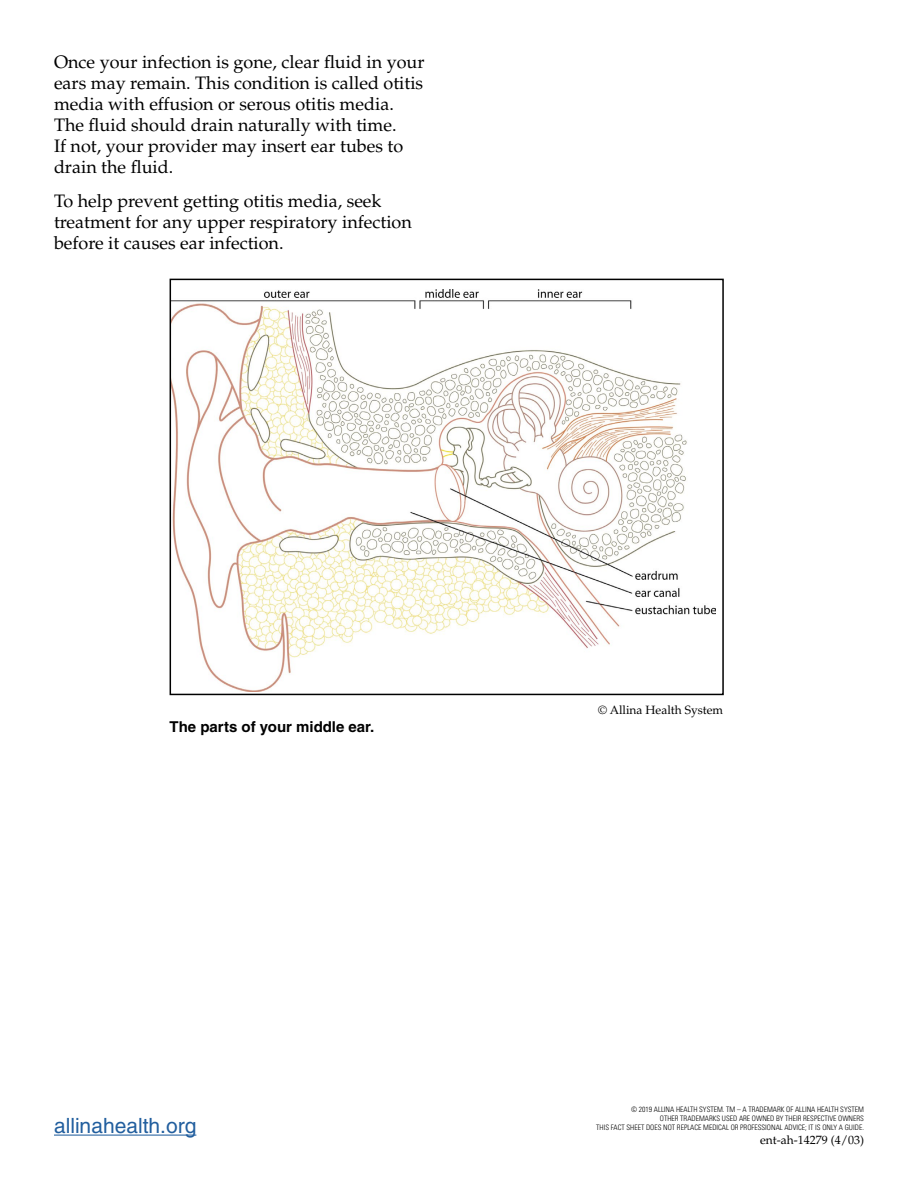
<style>
.page{position:relative;width:918px;height:1188px;background:#fff}
.page>*{position:absolute;margin:0;border:0;box-sizing:border-box;transform-origin:0 0}
.t1{font:21px "Helvetica";color:#215e9e}
.t2{font:18px/21px "Palatino";color:#000}
.t3{font:700 15px "Helvetica";color:#000}
.t4{font:12px "Palatino";color:#000}
.t5{font:300 condensed 7.5px/9px "Univers";color:#000;text-align:right}
</style>
<div class="page">
<hr style="left:54px;top:1135px;width:142px;height:1px;background:#215e9e">
<img style="left:173px;top:289px;width:542px;height:403px">
<div style="left:170px;top:279px;width:554px;height:416px;border:2px solid #000"></div>
<p class="t2" style="left:54px;top:51px;width:372px">Once your infection is gone, clear fluid in your ears may remain. This condition is called otitis media with effusion or serous otitis media.<br>The fluid should drain naturally with time.<br>If not, your provider may insert ear tubes to drain the fluid.</p>
<p class="t2" style="left:54px;top:191px;width:359px">To help prevent getting otitis media, seek treatment for any upper respiratory infection before it causes ear infection.</p>
<p class="t3" style="left:170px;top:718px;width:206px">The parts of your middle ear.</p>
<p class="t4" style="left:598px;top:703px;width:126px">© Allina Health System</p>
<p class="t1" style="left:54px;top:1113px;width:144px">allinahealth.org</p>
<p class="t5" style="left:596px;top:1105px;width:269px">© 2019 ALLINA HEALTH SYSTEM. TM – A TRADEMARK OF ALLINA HEALTH SYSTEM<br>OTHER TRADEMARKS USED ARE OWNED BY THEIR RESPECTIVE OWNERS<br>THIS FACT SHEET DOES NOT REPLACE MEDICAL OR PROFESSIONAL ADVICE; IT IS ONLY A GUIDE.</p>
<p class="t4" style="left:760px;top:1133px;width:105px">ent-ah-14279 (4/03)</p>
</div>
